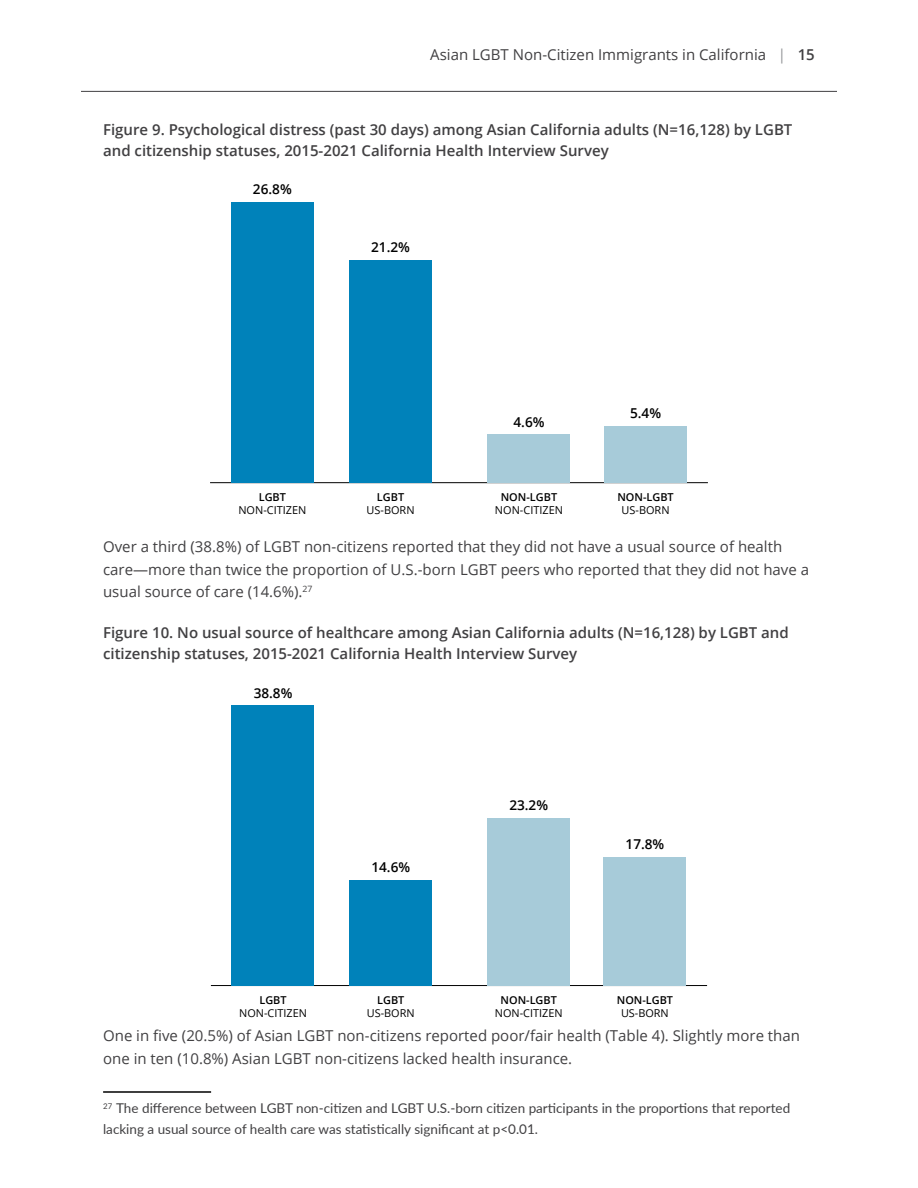
<style>
.page{position:relative;width:918px;height:1188px;background:#fff}
.page>*{position:absolute;margin:0;border:0;box-sizing:border-box;transform-origin:0 0}
.Body_Text{font:15px/22.5px "Open Sans";color:#414042}
.Figure_Heading{font:600 15px/21px "Open Sans";color:#414042}
.t1{font:600 13.65px "Open Sans";color:#000}
.Footnotes_Endnotes{font:13.5px/21px "Lato";color:#414042}
.t2{font:10.95px/13px "Open Sans";color:#000;text-align:center}
.t3{font:600 10.95px/13px "Open Sans";color:#000;text-align:center}
.s1{color:#939598}
.s2{font-weight:600}
.s3{font-weight:400}
</style>
<div class="page">
<hr style="left:81px;top:91px;width:756px;height:1px;background:#414042">
<hr style="left:210px;top:482px;width:498px;height:1px;background:#000">
<div style="left:604px;top:426px;width:83px;height:57px;background:#a7cbd9"></div>
<div style="left:487px;top:434px;width:83px;height:49px;background:#a7cbd9"></div>
<div style="left:349px;top:260px;width:83px;height:223px;background:#0082ba"></div>
<div style="left:231px;top:202px;width:83px;height:281px;background:#0082ba"></div>
<hr style="left:211px;top:985px;width:496px;height:1px;background:#000">
<div style="left:603px;top:857px;width:83px;height:129px;background:#a7cbd9"></div>
<div style="left:487px;top:818px;width:83px;height:168px;background:#a7cbd9"></div>
<div style="left:349px;top:880px;width:83px;height:106px;background:#0082ba"></div>
<div style="left:231px;top:706px;width:83px;height:280px;background:#0082ba"></div>
<hr style="left:103px;top:1091px;width:108px;height:2px;background:#000">
<p class="Body_Text" style="left:430px;top:43px;width:386px">Asian LGBT Non-Citizen Immigrants in California <span class="s1">|</span> <span class="s2">15</span></p>
<p class="Figure_Heading" style="left:103px;top:119px;width:691px">Figure 9. Psychological distress (past 30 days) among Asian California adults (N=16,128) by LGBT and citizenship statuses, 2015-2021 California Health Interview Survey</p>
<p class="t1" style="left:253px;top:180px;width:40px">26.8%</p>
<p class="t1" style="left:371px;top:238px;width:40px">21.2%</p>
<p class="t1" style="left:513px;top:412px;width:33px">4.6%</p>
<p class="t1" style="left:630px;top:404px;width:33px">5.4%</p>
<p class="t2" style="left:238px;top:490px;width:70px"><span class="s2">LGBT<br></span>NON-CITIZEN</p>
<p class="t2" style="left:367px;top:490px;width:49px"><span class="s2">LGBT<br></span>US-BORN</p>
<p class="t2" style="left:495px;top:490px;width:70px"><span class="s2">NON-LGBT<br></span>NON-CITIZEN</p>
<p class="t3" style="left:617px;top:490px;width:58px">NON-LGBT<br><span class="s3">US-BORN</span></p>
<p class="Body_Text" style="left:103px;top:535px;width:708px">Over a third (38.8%) of LGBT non-citizens reported that they did not have a usual source of health care—more than twice the proportion of U.S.-born LGBT peers who reported that they did not have a usual source of care (14.6%).<sup>27</sup></p>
<p class="Figure_Heading" style="left:103px;top:622px;width:687px">Figure 10. No usual source of healthcare among Asian California adults (N=16,128) by LGBT and citizenship statuses, 2015-2021 California Health Interview Survey</p>
<p class="t1" style="left:254px;top:684px;width:40px">38.8%</p>
<p class="t1" style="left:371px;top:858px;width:40px">14.6%</p>
<p class="t1" style="left:509px;top:796px;width:40px">23.2%</p>
<p class="t1" style="left:626px;top:835px;width:40px">17.8%</p>
<p class="t2" style="left:239px;top:993px;width:69px"><span class="s2">LGBT<br></span>NON-CITIZEN</p>
<p class="t2" style="left:367px;top:993px;width:49px"><span class="s2">LGBT<br></span>US-BORN</p>
<p class="t2" style="left:495px;top:993px;width:69px"><span class="s2">NON-LGBT<br></span>NON-CITIZEN</p>
<p class="t3" style="left:617px;top:993px;width:58px">NON-LGBT<br><span class="s3">US-BORN</span></p>
<p class="Body_Text" style="left:103px;top:1024px;width:698px">One in five (20.5%) of Asian LGBT non-citizens reported poor/fair health (Table 4). Slightly more than one in ten (10.8%) Asian LGBT non-citizens lacked health insurance.</p>
<p class="Footnotes_Endnotes" style="left:103px;top:1097px;width:689px"><sup>27</sup> The difference between LGBT non-citizen and LGBT U.S.-born citizen participants in the proportions that reported lacking a usual source of health care was statistically significant at p&lt;0.01.</p>
</div>
